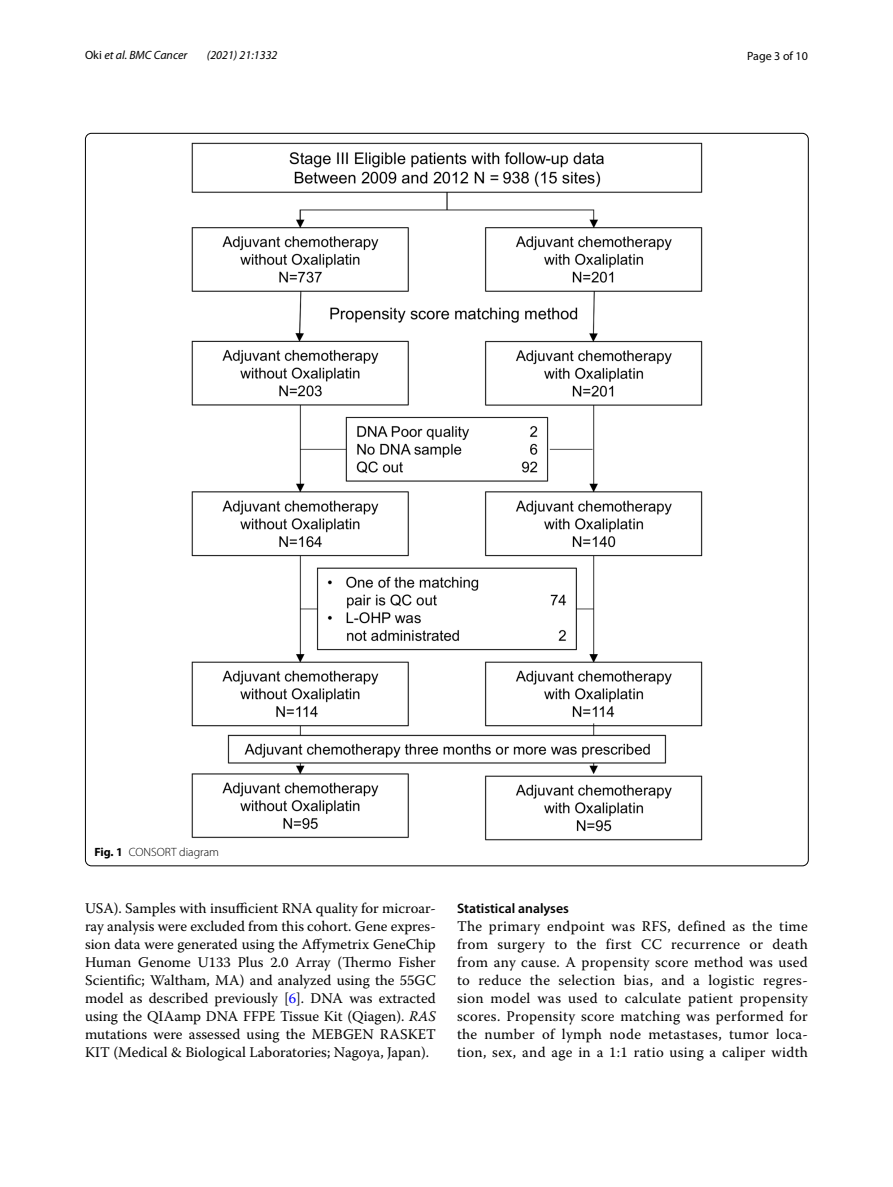
<style>
.page{position:relative;width:893px;height:1187px;background:#fff}
.page>*{position:absolute;margin:0;border:0;box-sizing:border-box;transform-origin:0 0}
.t1{font:14.7px/18px "Warnock Pro";letter-spacing:.015em;color:#000;text-align:justify}
.t2{font:600 13.8px "Myriad Pro";color:#000}
.t3{font:italic 12px "Myriad Pro";color:#000}
.t4{font:300 12px "Myriad Pro";color:#000}
.t5{font:12px "Myriad Pro";color:#000}
.s1{font-style:normal}
.s2{font-weight:700}
.s3{color:#00f}
.s4{font-style:italic}
</style>
<div class="page">
<img style="left:192px;top:142px;width:510px;height:698px">
<p class="t3" style="left:85px;top:48px;width:104px"><span class="s1">Oki</span> et al. BMC Cancer</p>
<p class="t3" style="left:207px;top:48px;width:72px">(2021) 21:1332</p>
<p class="t5" style="left:747px;top:48px;width:62px">Page 3 of 10</p>
<p class="t4" style="left:94px;top:845px;width:126px"><span class="s2">Fig. 1</span> CONSORT diagram</p>
<p class="t1" style="left:85px;top:899px;width:352px">USA). Samples with insufficient RNA quality for microar&shy;ray analysis were excluded from this cohort. Gene expres&shy;sion data were generated using the Affymetrix GeneChip Human Genome U133 Plus 2.0 Array (Thermo Fisher Scientific; Waltham, MA) and analyzed using the 55GC model as described previously [<span class="s3">6</span>]. DNA was extracted using the QIAamp DNA FFPE Tissue Kit (Qiagen). <span class="s4">RAS </span>mutations were assessed using the MEBGEN RASKET KIT (Medical &amp; Biological Laboratories; Nagoya, Japan).</p>
<p class="t2" style="left:457px;top:899px;width:113px">Statistical analyses</p>
<p class="t1" style="left:457px;top:916px;width:352px">The primary endpoint was RFS, defined as the time from surgery to the first CC recurrence or death from any cause. A propensity score method was used to reduce the selection bias, and a logistic regres&shy;sion model was used to calculate patient propensity scores. Propensity score matching was performed for the number of lymph node metastases, tumor loca&shy;tion, sex, and age in a 1:1 ratio using a caliper width</p>
</div>
